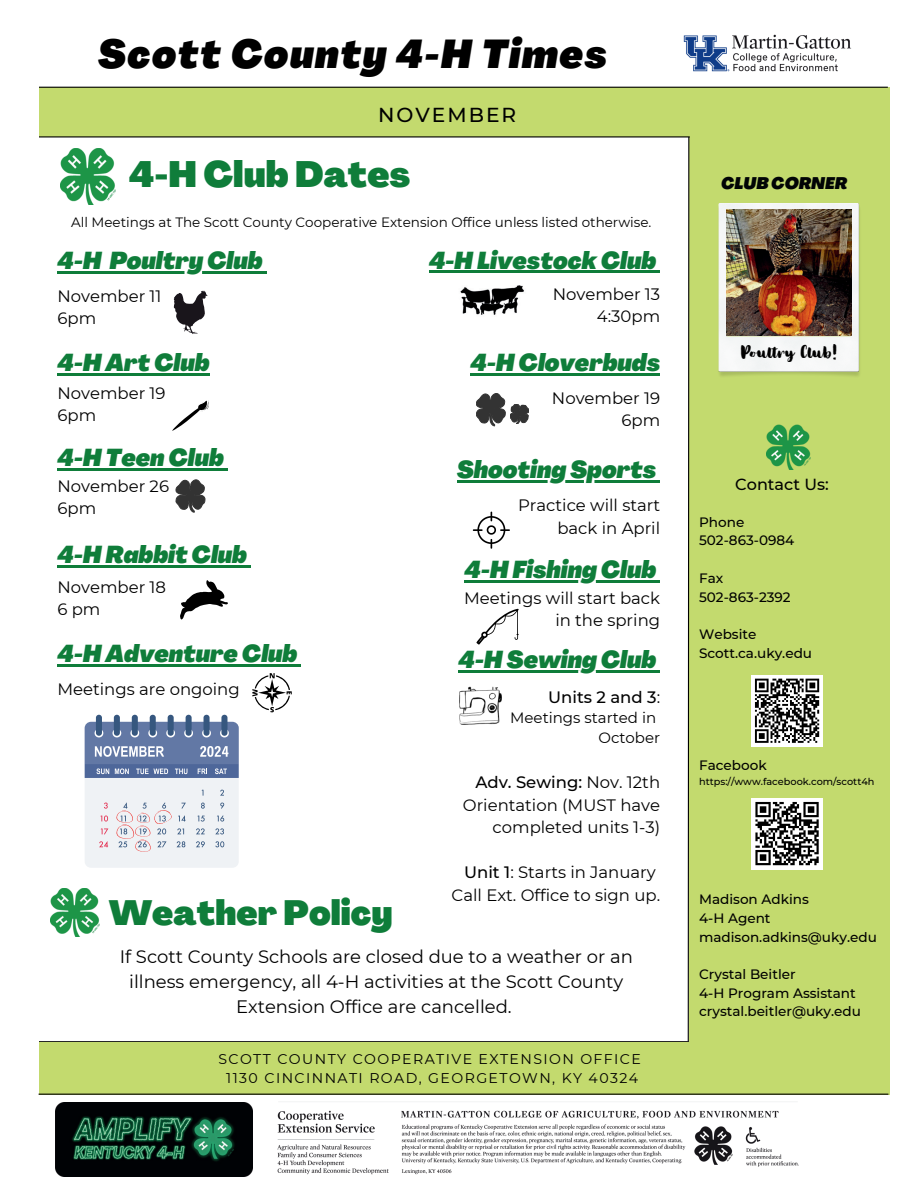
<style>
.page{position:relative;width:918px;height:1188px;background:#fff}
.page>*{position:absolute;margin:0;border:0;box-sizing:border-box;transform-origin:0 0}
.t1{font:italic 900 39.45px "Agrandir";letter-spacing:.04em;color:#000}
.t2{font:900 36px "Agrandir";color:#0f7d3a}
.t3{font:900 34.5px "Agrandir";color:#0f7d3a}
.t4{font:italic 900 24px "Agrandir";color:#0f7d3a}
.t5{font:500 20.25px "Montserrat";letter-spacing:.1em;color:#000}
.t6{font:18px/24.8px "Montserrat";color:#000;text-align:center}
.t7{font:18px "Bloom Skirt";color:#000}
.t8{font:16.5px/22.5px "Montserrat";color:#000;text-align:right}
.t9{font:500 16.5px "Montserrat";color:#000}
.t10{font:italic 900 16.5px "Agrandir";color:#010405}
.t11{font:500 16.05px "Montserrat";color:#000}
.t12{font:15px/20.2px "Montserrat";color:#000;text-align:right}
.t13{font:14.1px/19px "Montserrat";letter-spacing:.1em;color:#000;text-align:center}
.t14{font:500 13.65px/18.8px "Montserrat";color:#000}
.t15{font:13.5px "Montserrat";color:#000}
.t16{font:500 9.75px "Montserrat";color:#000}
.s1{font-weight:400}
.s2{font-weight:500}
</style>
<div class="page">
<div style="left:16px;top:87px;width:874px;height:49px;background:#c3da6e"></div>
<hr style="left:16px;top:87px;width:872px;height:1px;background:#000">
<div style="left:689px;top:124px;width:201px;height:968px;background:#c3da6e"></div>
<hr style="left:16px;top:136px;width:674px;height:1px;background:#000">
<img style="left:648px;top:34px;width:239px;height:54px">
<hr style="left:13px;top:1041px;width:677px;height:1px;background:#000">
<div style="left:13px;top:1042px;width:721px;height:53px;background:#c3da6e"></div>
<svg style="left:180px;top:580px;width:48px;height:40px"></svg>
<img style="left:447px;top:270px;width:88px;height:45px">
<svg style="left:176px;top:480px;width:29px;height:32px"></svg>
<svg style="left:476px;top:393px;width:53px;height:33px"></svg>
<svg style="left:473px;top:512px;width:37px;height:37px"></svg>
<svg style="left:174px;top:290px;width:33px;height:44px"></svg>
<div style="left:0;top:31px;width:39px;height:1157px;background:#fff"></div>
<svg style="left:476px;top:609px;width:43px;height:36px"></svg>
<svg style="left:172px;top:400px;width:37px;height:31px"></svg>
<div style="left:689px;top:409px;width:201px;height:685px;background:#c3da6e"></div>
<hr style="left:39px;top:1094px;width:849px;height:1px;background:#000">
<img style="left:767px;top:425px;width:44px;height:44px">
<svg style="left:687px;top:136px;width:3px;height:906px"></svg>
<img style="left:51px;top:888px;width:48px;height:48px">
<div style="left:751px;top:798px;width:72px;height:72px;background:#fff"></div>
<svg style="left:755px;top:801px;width:64px;height:65px"></svg>
<div style="left:751px;top:675px;width:72px;height:72px;background:#fff"></div>
<svg style="left:754px;top:678px;width:66px;height:65px"></svg>
<svg style="left:252px;top:673px;width:40px;height:39px"></svg>
<svg style="left:459px;top:686px;width:43px;height:38px"></svg>
<img style="left:718px;top:204px;width:142px;height:172px">
<img style="left:727px;top:210px;width:125px;height:126px">
<img style="left:277px;top:1110px;width:522px;height:65px">
<img style="left:56px;top:1103px;width:196px;height:74px">
<div style="left:85px;top:722px;width:154px;height:146px;background:#eff2f5;border-radius:6px"></div>
<div style="left:96px;top:715px;width:6px;height:21px;background:#36577f;border-radius:3px"></div>
<div style="left:114px;top:715px;width:6px;height:21px;background:#36577f;border-radius:3px"></div>
<div style="left:132px;top:715px;width:6px;height:21px;background:#36577f;border-radius:3px"></div>
<div style="left:150px;top:715px;width:6px;height:21px;background:#36577f;border-radius:3px"></div>
<div style="left:168px;top:715px;width:6px;height:21px;background:#36577f;border-radius:3px"></div>
<div style="left:186px;top:715px;width:6px;height:21px;background:#36577f;border-radius:3px"></div>
<div style="left:204px;top:715px;width:6px;height:21px;background:#36577f;border-radius:3px"></div>
<div style="left:221px;top:715px;width:6px;height:21px;background:#36577f;border-radius:3px"></div>
<svg style="left:85px;top:722px;width:154px;height:56px;background:#6b80a9"></svg>
<svg style="left:220px;top:790px;width:4px;height:6px"></svg>
<svg style="left:104px;top:803px;width:4px;height:6px"></svg>
<svg style="left:201px;top:803px;width:4px;height:6px"></svg>
<svg style="left:220px;top:803px;width:4px;height:6px"></svg>
<svg style="left:100px;top:816px;width:8px;height:6px"></svg>
<svg style="left:197px;top:816px;width:8px;height:6px"></svg>
<svg style="left:217px;top:815px;width:7px;height:7px"></svg>
<svg style="left:101px;top:829px;width:7px;height:6px"></svg>
<svg style="left:196px;top:828px;width:9px;height:6px"></svg>
<svg style="left:215px;top:828px;width:9px;height:6px"></svg>
<svg style="left:99px;top:841px;width:9px;height:6px"></svg>
<svg style="left:196px;top:841px;width:9px;height:6px"></svg>
<svg style="left:215px;top:841px;width:9px;height:6px"></svg>
<svg style="left:116px;top:802px;width:70px;height:50px"></svg>
<hr style="left:471px;top:373px;width:189px;height:2px;background:#0f7d3a">
<hr style="left:429px;top:271px;width:227px;height:2px;background:#0f7d3a">
<hr style="left:457px;top:480px;width:199px;height:2px;background:#0f7d3a">
<hr style="left:57px;top:271px;width:45px;height:3px;background:#0f7d3a">
<svg style="left:102px;top:271px;width:7px;height:3px"></svg>
<hr style="left:109px;top:271px;width:154px;height:3px;background:#0f7d3a">
<hr style="left:57px;top:468px;width:167px;height:3px;background:#0f7d3a">
<svg style="left:224px;top:468px;width:4px;height:3px"></svg>
<hr style="left:57px;top:566px;width:190px;height:2px;background:#0f7d3a">
<hr style="left:464px;top:581px;width:192px;height:2px;background:#0f7d3a">
<hr style="left:57px;top:373px;width:153px;height:2px;background:#0f7d3a">
<hr style="left:57px;top:664px;width:240px;height:3px;background:#0f7d3a">
<svg style="left:297px;top:664px;width:4px;height:3px"></svg>
<hr style="left:459px;top:671px;width:197px;height:2px;background:#0f7d3a">
<img style="left:61px;top:149px;width:55px;height:56px">
<h1 class="t1" style="left:98px;top:29px;width:511px">Scott County 4-H Times</h1>
<p class="t5" style="left:378px;top:101px;width:140px">NOVEMBER</p>
<h2 class="t2" style="left:129px;top:151px;width:283px">4-H Club Dates</h2>
<p class="t15" style="left:71px;top:213px;width:582px">All Meetings at The Scott County Cooperative Extension Office unless listed otherwise.</p>
<h3 class="t4" style="left:57px;top:245px;width:207px">4-H Poultry Club</h3>
<p class="t8" style="left:57px;top:284px;width:106px;text-align:left">November 11<br>6pm</p>
<h3 class="t4" style="left:57px;top:347px;width:154px">4-H Art Club</h3>
<p class="t8" style="left:57px;top:381px;width:110px;text-align:left">November 19<br>6pm</p>
<h3 class="t4" style="left:57px;top:442px;width:168px">4-H Teen Club</h3>
<p class="t8" style="left:57px;top:474px;width:113px;text-align:left">November 26<br>6pm</p>
<h3 class="t4" style="left:57px;top:540px;width:191px">4-H Rabbit Club</h3>
<p class="t8" style="left:57px;top:575px;width:110px;text-align:left">November 18<br>6 pm</p>
<h3 class="t4" style="left:57px;top:638px;width:241px">4-H Adventure Club</h3>
<h3 class="t4" style="left:429px;top:245px;width:229px">4-H Livestock Club</h3>
<p class="t8" style="left:553px;top:282px;width:109px">November 13<br>4:30pm</p>
<h3 class="t4" style="left:471px;top:347px;width:191px">4-H Cloverbuds</h3>
<p class="t8" style="left:552px;top:386px;width:110px">November 19<br>6pm</p>
<h3 class="t4" style="left:457px;top:454px;width:201px">Shooting Sports</h3>
<p class="t8" style="left:518px;top:493px;width:144px">Practice will start back in April</p>
<h3 class="t4" style="left:464px;top:555px;width:193px">4-H Fishing Club</h3>
<p class="t8" style="left:464px;top:586px;width:197px">Meetings will start back in the spring</p>
<h3 class="t4" style="left:459px;top:645px;width:199px">4-H Sewing Club</h3>
<p class="t8" style="left:57px;top:677px;width:184px">Meetings are ongoing</p>
<p class="t9" style="left:548px;top:686px;width:114px">Units 2 and 3<span class="s1">:</span></p>
<p class="t12" style="left:510px;top:707px;width:151px">Meetings started in<br>October</p>
<p class="t8" style="left:463px;top:771px;width:199px"><span class="s2">Adv. Sewing:</span> Nov. 12th<br>Orientation (MUST have completed units 1-3)</p>
<p class="t8" style="left:452px;top:861px;width:210px;text-align:center"><span class="s2">Unit 1</span>: Starts in January<br>Call Ext. Office to sign up.</p>
<h3 class="t3" style="left:109px;top:890px;width:285px">Weather Policy</h3>
<p class="t6" style="left:120px;top:944px;width:515px">If Scott County Schools are closed due to a weather or an illness emergency, all 4-H activities at the Scott County<br>Extension Office are cancelled.</p>
<p class="t13" style="left:218px;top:1049px;width:424px">SCOTT COUNTY COOPERATIVE EXTENSION OFFICE<br>1130 CINCINNATI ROAD, GEORGETOWN, KY 40324</p>
<p class="t10" style="left:721px;top:173px;width:128px">CLUB CORNER</p>
<p class="t7" style="left:741px;top:339px;width:98px">Poultry Club!</p>
<p class="t11" style="left:735px;top:473px;width:95px">Contact Us:</p>
<p class="t14" style="left:699px;top:512px;width:97px">Phone<br>502-863-0984</p>
<p class="t14" style="left:699px;top:568px;width:93px">Fax<br>502-863-2392</p>
<p class="t14" style="left:699px;top:624px;width:115px">Website<br>Scott.ca.uky.edu</p>
<p class="t14" style="left:699px;top:755px;width:69px">Facebook</p>
<p class="t16" style="left:699px;top:774px;width:177px">https://www.facebook.com/scott4h</p>
<p class="t14" style="left:699px;top:889px;width:179px">Madison Adkins<br>4-H Agent madison.adkins@uky.edu</p>
<p class="t14" style="left:699px;top:964px;width:163px">Crystal Beitler<br>4-H Program Assistant crystal.beitler@uky.edu</p>
</div>
